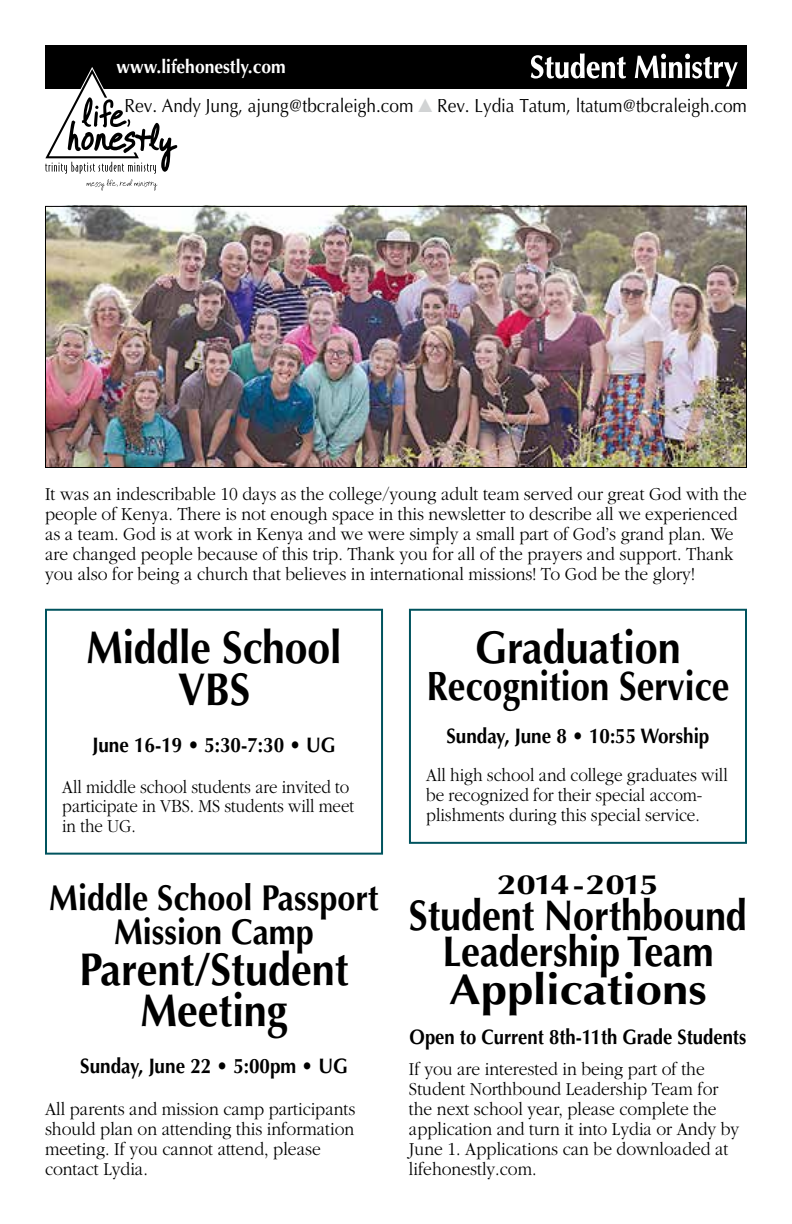
<style>
.page{position:relative;width:792px;height:1224px;background:#fff}
.page>*{position:absolute;margin:0;border:0;box-sizing:border-box;transform-origin:0 0}
.t1{font:700 46px/41px "Optima";color:#000;text-align:center;scale:.9 1}
.t2{font:700 46px/42px "Optima";color:#000;text-align:center;scale:.89 1}
.t3{font:700 43px/37px "Optima";letter-spacing:-.005em;color:#000;text-align:center;scale:.88 1}
.t4{font:700 41px "Optima";letter-spacing:-.005em;color:#000;scale:.86 1}
.t5{font:700 36px/34px "Optima";color:#000;text-align:center;scale:.9 1}
.t6{font:700 28px "Optima";letter-spacing:-.06em;color:#000;scale:1.25 1}
.t7{font:700 21px "Optima";color:#000;scale:.9 1}
.t8{font:700 21px "Optima";color:#000;scale:.88 1}
.t9{font:300 19px/20px "Garamond";color:#000;scale:.92 1}
.t10{font:300 19px/20px "Garamond";color:#000;scale:.9 1}
.t11{font:300 19px/19.4px "Garamond";color:#000;scale:.89 1}
.t12{font:19px "Optima";letter-spacing:-.005em;color:#000;scale:.91 1}
.t13{font:700 19px "Optima";color:#fff;scale:.92 1}
.s1{color:#d1d3d4}
</style>
<div class="page">
<div style="left:45px;top:45px;width:702px;height:43px;background:#000"></div>
<svg style="left:531px;top:53px;width:95px;height:26px"></svg>
<svg style="left:635px;top:54px;width:103px;height:33px"></svg>
<svg style="left:45px;top:67px;width:132px;height:124px"></svg>
<div style="left:409px;top:609px;width:338px;height:235px;border:2px solid #00535e"></div>
<div style="left:45px;top:609px;width:338px;height:246px;border:2px solid #00535e"></div>
<img style="left:47px;top:208px;width:698px;height:258px">
<div style="left:45px;top:206px;width:702px;height:262px;border:1px solid #000"></div>
<p class="t13" style="left:117px;top:56px;width:185px">www.lifehonestly.com</p>
<p class="t12" style="left:125px;top:94px;width:685px">Rev. Andy Jung, ajung@tbcraleigh.com <span class="s1">▲</span> Rev. Lydia Tatum, ltatum@tbcraleigh.com</p>
<p class="t9" style="left:45px;top:484px;width:765px">It was an indescribable 10 days as the college/young adult team served our great God with the people of Kenya. There is not enough space in this newsletter to describe all we experienced as a team. God is at work in Kenya and we were simply a small part of God’s grand plan. We are changed people because of this trip. Thank you for all of the prayers and support. Thank you also for being a church that believes in international missions! To God be the glory!</p>
<h1 class="t2" style="left:86px;top:627px;width:288px">Middle School<br>VBS</h1>
<p class="t7" style="left:92px;top:733px;width:272px">June 16-19 • 5:30-7:30 • UG</p>
<p class="t11" style="left:62px;top:777px;width:329px">All middle school students are invited to participate in VBS. MS students will meet in the UG.</p>
<h3 class="t5" style="left:49px;top:881px;width:368px">Middle School Passport<br>Mission Camp</h3>
<h1 class="t1" style="left:79px;top:950px;width:300px">Parent/Student<br>Meeting</h1>
<p class="t7" style="left:80px;top:1054px;width:299px">Sunday, June 22 • 5:00pm • UG</p>
<p class="t9" style="left:45px;top:1099px;width:339px">All parents and mission camp participants should plan on attending this information meeting. If you cannot attend, please contact Lydia.</p>
<h1 class="t1" style="left:475px;top:627px;width:230px">Graduation</h1>
<h3 class="t4" style="left:426px;top:662px;width:354px">Recognition Service</h3>
<p class="t7" style="left:446px;top:724px;width:294px">Sunday, June 8 • 10:55 Worship</p>
<p class="t10" style="left:426px;top:766px;width:337px">All high school and college graduates will be recognized for their special accom&shy;plishments during this special service.</p>
<h3 class="t6" style="left:497px;top:869px;width:131px">2014-2015</h3>
<h2 class="t3" style="left:409px;top:898px;width:386px">Student Northbound<br>Leadership Team<br>Applications</h2>
<p class="t8" style="left:410px;top:1025px;width:384px">Open to Current 8th-11th Grade Students</p>
<p class="t9" style="left:409px;top:1059px;width:361px">If you are interested in being part of the Student Northbound Leadership Team for the next school year, please complete the application and turn it into Lydia or Andy by June 1. Applications can be downloaded at lifehonestly.com.</p>
</div>
